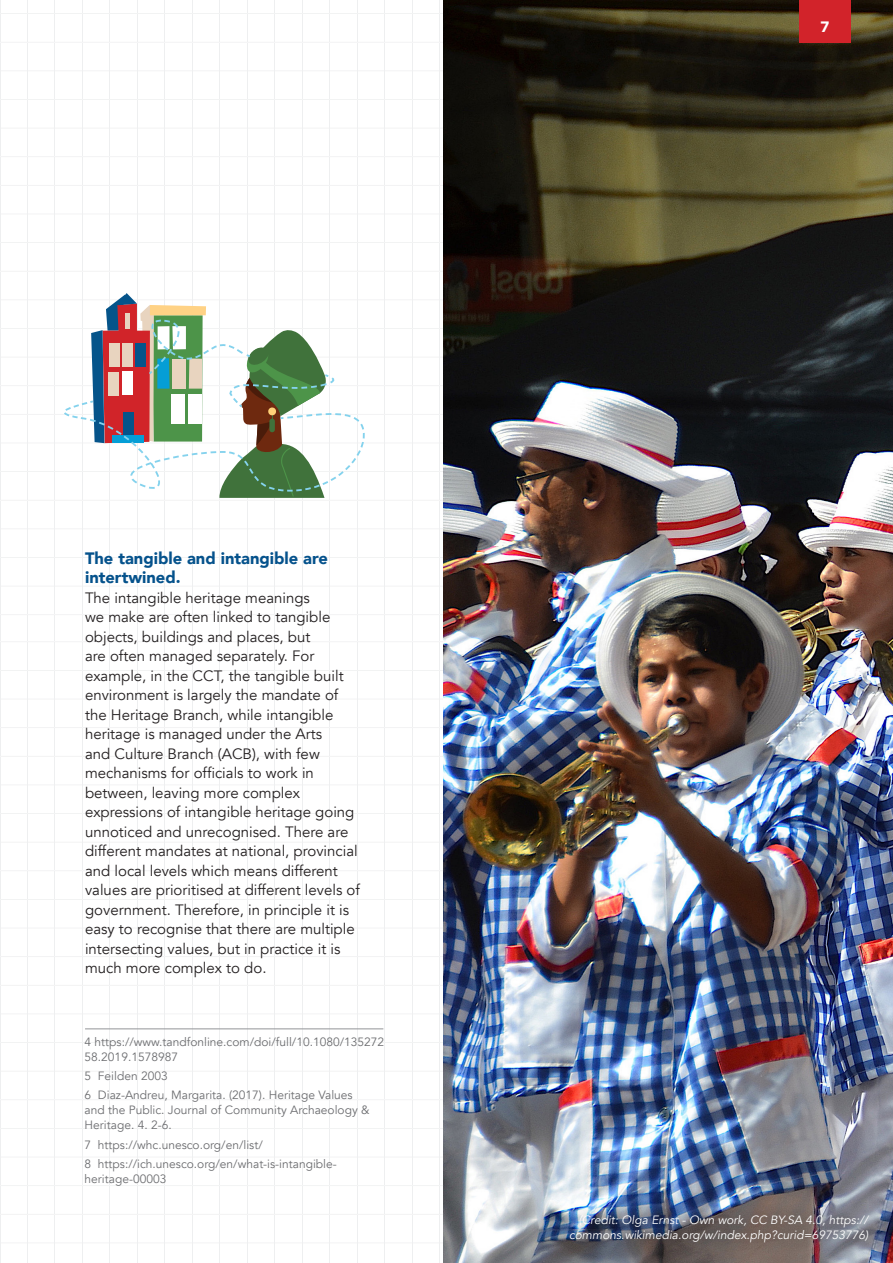
<style>
.page{position:relative;width:893px;height:1263px;background:#fff}
.page>*{position:absolute;margin:0;border:0;box-sizing:border-box;transform-origin:0 0}
.Body_text{font:900 16.5px/19.5px "Avenir";color:#05528c}
.Body_text-2{font:15px/19.5px "Avenir";color:#231f20}
.Body_text-3{font:900 15px "Avenir";color:#fff}
.Diagram_text{font:12px/15px "Avenir";color:#6c6d70}
.Diagram_text-2{font:italic 12px/15px "Avenir";color:#fff;text-align:right}
</style>
<div class="page">
<img style="left:0;top:0;width:893px;height:1263px">
<hr style="left:85px;top:1028px;width:298px;height:1px;background:#939598">
<p class="Body_text-3" style="left:820px;top:14px;width:10px">7</p>
<p class="Body_text" style="left:85px;top:548px;width:244px">The tangible and intangible are intertwined.</p>
<p class="Body_text-2" style="left:85px;top:588px;width:276px">The intangible heritage meanings<br>we make are often linked to tangible objects, buildings and places, but<br>are often managed separately. For example, in the CCT, the tangible built environment is largely the mandate of the Heritage Branch, while intangible heritage is managed under the Arts<br>and Culture Branch (ACB), with few mechanisms for officials to work in between, leaving more complex expressions of intangible heritage going unnoticed and unrecognised. There are different mandates at national, provincial and local levels which means different values are prioritised at different levels of government. Therefore, in principle it is easy to recognise that there are multiple intersecting values, but in practice it is much more complex to do.</p>
<p class="Diagram_text" style="left:85px;top:1034px;width:301px">4 https://www.tandfonline.com/doi/full/10.1080/135272<br>58.2019.1578987</p>
<p class="Diagram_text" style="left:85px;top:1068px;width:85px">5 Feilden 2003</p>
<p class="Diagram_text" style="left:85px;top:1088px;width:286px">6 Diaz-Andreu, Margarita. (2017). Heritage Values and the Public. Journal of Community Archaeology &amp;<br>Heritage. 4. 2-6.</p>
<p class="Diagram_text" style="left:85px;top:1137px;width:180px">7 https://whc.unesco.org/en/list/</p>
<p class="Diagram_text" style="left:85px;top:1156px;width:254px">8 https://ich.unesco.org/en/what-is-intangible&shy;heritage-00003</p>
<p class="Diagram_text-2" style="left:569px;top:1213px;width:301px">(Credit: Olga Ernst - Own work, CC BY-SA 4.0, https:// commons.wikimedia.org/w/index.php?curid=69753776)</p>
</div>
